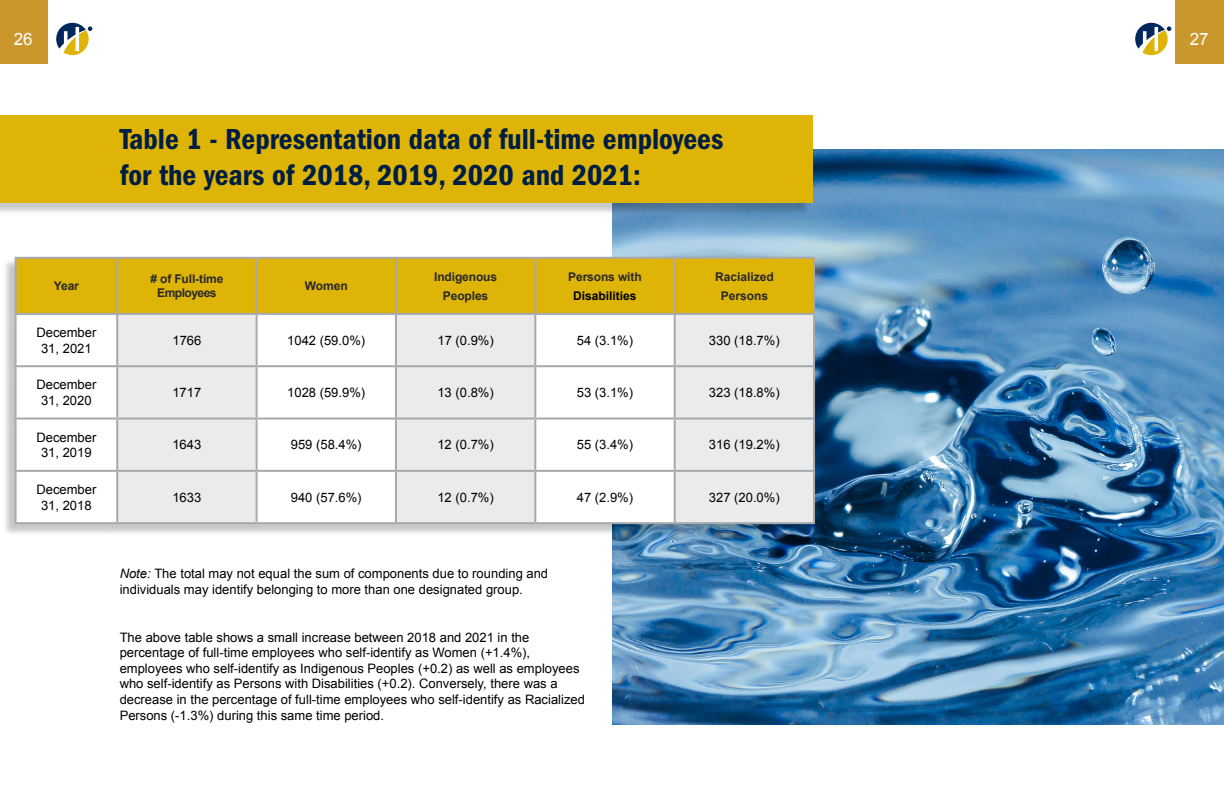
<style>
.page{position:relative;width:1224px;height:792px;background:#fff}
.page>*{position:absolute;margin:0;border:0;box-sizing:border-box;transform-origin:0 0}
.t1{font:600 condensed 30px/36px "Franklin Gothic";color:#001e42}
.t2{font:17px "Arial";color:#fff}
.t3{font:13px/15.6px "Arial";color:#000;text-align:center}
.t4{font:700 12px/18.9px "Arial";letter-spacing:-.01em;color:#292829;text-align:center}
.t5{font:700 12px/18.9px "Arial";color:#000;text-align:center}
.t6{font:700 12px/14.4px "Arial";letter-spacing:-.04em;color:#292829;text-align:center}
.s1{color:#292829}
.s2{font-style:italic}
</style>
<div class="page">
<img style="left:612px;top:149px;width:612px;height:576px">
<div style="left:1176px;top:0;width:48px;height:64px;background:#c9972c"></div>
<svg style="left:1135px;top:23px;width:36px;height:32px"></svg>
<div style="left:0;top:0;width:48px;height:64px;background:#c9972c"></div>
<svg style="left:56px;top:23px;width:36px;height:32px"></svg>
<div style="left:0;top:117px;width:810px;height:98px;background:#000;opacity:.22"></div>
<div style="left:0;top:115px;width:812px;height:88px;background:#deb407"></div>
<div style="left:2px;top:258px;width:811px;height:279px;background:#000;opacity:.22"></div>
<div style="left:17px;top:259px;width:796px;height:54px;background:#deb407"></div>
<div style="left:118px;top:259px;width:416px;height:54px;background:#deb407"></div>
<svg style="left:17px;top:315px;width:657px;height:207px"></svg>
<svg style="left:118px;top:315px;width:416px;height:207px;fill:#ebebec"></svg>
<div style="left:676px;top:315px;width:137px;height:207px;background:#ebebec"></div>
<hr style="left:15px;top:259px;width:2px;height:54px;background:#a7a9ac">
<hr style="left:15px;top:315px;width:2px;height:50px;background:#a7a9ac">
<hr style="left:15px;top:367px;width:2px;height:51px;background:#a7a9ac">
<hr style="left:15px;top:420px;width:2px;height:50px;background:#a7a9ac">
<hr style="left:15px;top:472px;width:2px;height:50px;background:#a7a9ac">
<hr style="left:15px;top:257px;width:102px;height:2px;background:#a7a9ac">
<hr style="left:117px;top:257px;width:140px;height:2px;background:#a7a9ac">
<hr style="left:116px;top:259px;width:2px;height:54px;background:#a7a9ac">
<hr style="left:257px;top:257px;width:139px;height:2px;background:#a7a9ac">
<hr style="left:256px;top:259px;width:2px;height:54px;background:#a7a9ac">
<hr style="left:396px;top:257px;width:139px;height:2px;background:#a7a9ac">
<hr style="left:395px;top:259px;width:2px;height:54px;background:#a7a9ac">
<hr style="left:535px;top:257px;width:140px;height:2px;background:#a7a9ac">
<hr style="left:534px;top:259px;width:2px;height:54px;background:#a7a9ac">
<hr style="left:675px;top:257px;width:140px;height:2px;background:#a7a9ac">
<hr style="left:674px;top:259px;width:2px;height:54px;background:#a7a9ac">
<hr style="left:813px;top:259px;width:2px;height:54px;background:#a7a9ac">
<hr style="left:15px;top:313px;width:102px;height:2px;background:#a7a9ac">
<hr style="left:117px;top:313px;width:140px;height:2px;background:#a7a9ac">
<hr style="left:116px;top:315px;width:2px;height:50px;background:#a7a9ac">
<hr style="left:257px;top:313px;width:139px;height:2px;background:#a7a9ac">
<hr style="left:256px;top:315px;width:2px;height:50px;background:#a7a9ac">
<hr style="left:396px;top:313px;width:139px;height:2px;background:#a7a9ac">
<hr style="left:395px;top:315px;width:2px;height:50px;background:#a7a9ac">
<hr style="left:535px;top:313px;width:140px;height:2px;background:#a7a9ac">
<hr style="left:534px;top:315px;width:2px;height:50px;background:#a7a9ac">
<hr style="left:675px;top:313px;width:140px;height:2px;background:#a7a9ac">
<hr style="left:674px;top:315px;width:2px;height:50px;background:#a7a9ac">
<hr style="left:813px;top:315px;width:2px;height:50px;background:#a7a9ac">
<hr style="left:15px;top:365px;width:102px;height:2px;background:#a7a9ac">
<hr style="left:117px;top:365px;width:140px;height:2px;background:#a7a9ac">
<hr style="left:116px;top:367px;width:2px;height:51px;background:#a7a9ac">
<hr style="left:257px;top:365px;width:139px;height:2px;background:#a7a9ac">
<hr style="left:256px;top:367px;width:2px;height:51px;background:#a7a9ac">
<hr style="left:396px;top:365px;width:139px;height:2px;background:#a7a9ac">
<hr style="left:395px;top:367px;width:2px;height:51px;background:#a7a9ac">
<hr style="left:535px;top:365px;width:140px;height:2px;background:#a7a9ac">
<hr style="left:534px;top:367px;width:2px;height:51px;background:#a7a9ac">
<hr style="left:675px;top:365px;width:140px;height:2px;background:#a7a9ac">
<hr style="left:674px;top:367px;width:2px;height:51px;background:#a7a9ac">
<hr style="left:813px;top:367px;width:2px;height:51px;background:#a7a9ac">
<hr style="left:15px;top:418px;width:102px;height:2px;background:#a7a9ac">
<hr style="left:117px;top:418px;width:140px;height:2px;background:#a7a9ac">
<hr style="left:116px;top:420px;width:2px;height:50px;background:#a7a9ac">
<hr style="left:257px;top:418px;width:139px;height:2px;background:#a7a9ac">
<hr style="left:256px;top:420px;width:2px;height:50px;background:#a7a9ac">
<hr style="left:396px;top:418px;width:139px;height:2px;background:#a7a9ac">
<hr style="left:395px;top:420px;width:2px;height:50px;background:#a7a9ac">
<hr style="left:535px;top:418px;width:140px;height:2px;background:#a7a9ac">
<hr style="left:534px;top:420px;width:2px;height:50px;background:#a7a9ac">
<hr style="left:675px;top:418px;width:140px;height:2px;background:#a7a9ac">
<hr style="left:674px;top:420px;width:2px;height:50px;background:#a7a9ac">
<hr style="left:813px;top:420px;width:2px;height:50px;background:#a7a9ac">
<hr style="left:15px;top:470px;width:102px;height:2px;background:#a7a9ac">
<hr style="left:117px;top:470px;width:140px;height:2px;background:#a7a9ac">
<hr style="left:116px;top:472px;width:2px;height:50px;background:#a7a9ac">
<hr style="left:257px;top:470px;width:139px;height:2px;background:#a7a9ac">
<hr style="left:256px;top:472px;width:2px;height:50px;background:#a7a9ac">
<hr style="left:396px;top:470px;width:139px;height:2px;background:#a7a9ac">
<hr style="left:395px;top:472px;width:2px;height:50px;background:#a7a9ac">
<hr style="left:535px;top:470px;width:140px;height:2px;background:#a7a9ac">
<hr style="left:534px;top:472px;width:2px;height:50px;background:#a7a9ac">
<hr style="left:675px;top:470px;width:140px;height:2px;background:#a7a9ac">
<hr style="left:674px;top:472px;width:2px;height:50px;background:#a7a9ac">
<hr style="left:813px;top:472px;width:2px;height:50px;background:#a7a9ac">
<hr style="left:15px;top:522px;width:102px;height:2px;background:#a7a9ac">
<hr style="left:117px;top:522px;width:140px;height:2px;background:#a7a9ac">
<hr style="left:257px;top:522px;width:139px;height:2px;background:#a7a9ac">
<hr style="left:396px;top:522px;width:139px;height:2px;background:#a7a9ac">
<hr style="left:535px;top:522px;width:140px;height:2px;background:#a7a9ac">
<hr style="left:675px;top:522px;width:140px;height:2px;background:#a7a9ac">
<h2 class="t2" style="left:14px;top:28px;width:20px">26</h2>
<h2 class="t2" style="left:1190px;top:28px;width:20px">27</h2>
<h1 class="t1" style="left:120px;top:121px;width:605px">Table 1 - Representation data of full-time employees for the years of 2018, 2019, 2020 and 2021:</h1>
<p class="t4" style="left:54px;top:277px;width:26px">Year</p>
<p class="t6" style="left:150px;top:272px;width:75px"># of Full-time<br>Employees</p>
<p class="t4" style="left:305px;top:277px;width:45px">Women</p>
<p class="t4" style="left:434px;top:268px;width:64px">Indigenous<br>Peoples</p>
<p class="t5" style="left:568px;top:268px;width:75px"><span class="s1">Persons with<br></span>Disabilities</p>
<p class="t4" style="left:715px;top:268px;width:60px">Racialized<br>Persons</p>
<p class="t3" style="left:36px;top:325px;width:61px">December<br>31, 2021</p>
<p class="t3" style="left:172px;top:333px;width:30px">1766</p>
<p class="t3" style="left:287px;top:333px;width:80px">1042 (59.0%)</p>
<p class="t3" style="left:437px;top:333px;width:58px">17 (0.9%)</p>
<p class="t3" style="left:577px;top:333px;width:58px">54 (3.1%)</p>
<p class="t3" style="left:709px;top:333px;width:72px">330 (18.7%)</p>
<p class="t3" style="left:36px;top:377px;width:61px">December<br>31, 2020</p>
<p class="t3" style="left:172px;top:385px;width:30px">1717</p>
<p class="t3" style="left:287px;top:385px;width:80px">1028 (59.9%)</p>
<p class="t3" style="left:437px;top:385px;width:58px">13 (0.8%)</p>
<p class="t3" style="left:577px;top:385px;width:58px">53 (3.1%)</p>
<p class="t3" style="left:709px;top:385px;width:72px">323 (18.8%)</p>
<p class="t3" style="left:36px;top:429px;width:61px">December<br>31, 2019</p>
<p class="t3" style="left:172px;top:437px;width:30px">1643</p>
<p class="t3" style="left:291px;top:437px;width:72px">959 (58.4%)</p>
<p class="t3" style="left:437px;top:437px;width:58px">12 (0.7%)</p>
<p class="t3" style="left:577px;top:437px;width:58px">55 (3.4%)</p>
<p class="t3" style="left:709px;top:437px;width:72px">316 (19.2%)</p>
<p class="t3" style="left:36px;top:482px;width:61px">December<br>31, 2018</p>
<p class="t3" style="left:172px;top:490px;width:30px">1633</p>
<p class="t3" style="left:291px;top:490px;width:72px">940 (57.6%)</p>
<p class="t3" style="left:437px;top:490px;width:58px">12 (0.7%)</p>
<p class="t3" style="left:577px;top:490px;width:58px">47 (2.9%)</p>
<p class="t3" style="left:709px;top:490px;width:72px">327 (20.0%)</p>
<p class="t3" style="left:120px;top:566px;width:430px;text-align:left"><span class="s2">Note:</span> The total may not equal the sum of components due to rounding and individuals may identify belonging to more than one designated group.</p>
<p class="t3" style="left:120px;top:629px;width:467px;text-align:left">The above table shows a small increase between 2018 and 2021 in the percentage of full-time employees who self-identify as Women (+1.4%), employees who self-identify as Indigenous Peoples (+0.2) as well as employees who self-identify as Persons with Disabilities (+0.2). Conversely, there was a decrease in the percentage of full-time employees who self-identify as Racialized Persons (-1.3%) during this same time period.</p>
</div>
